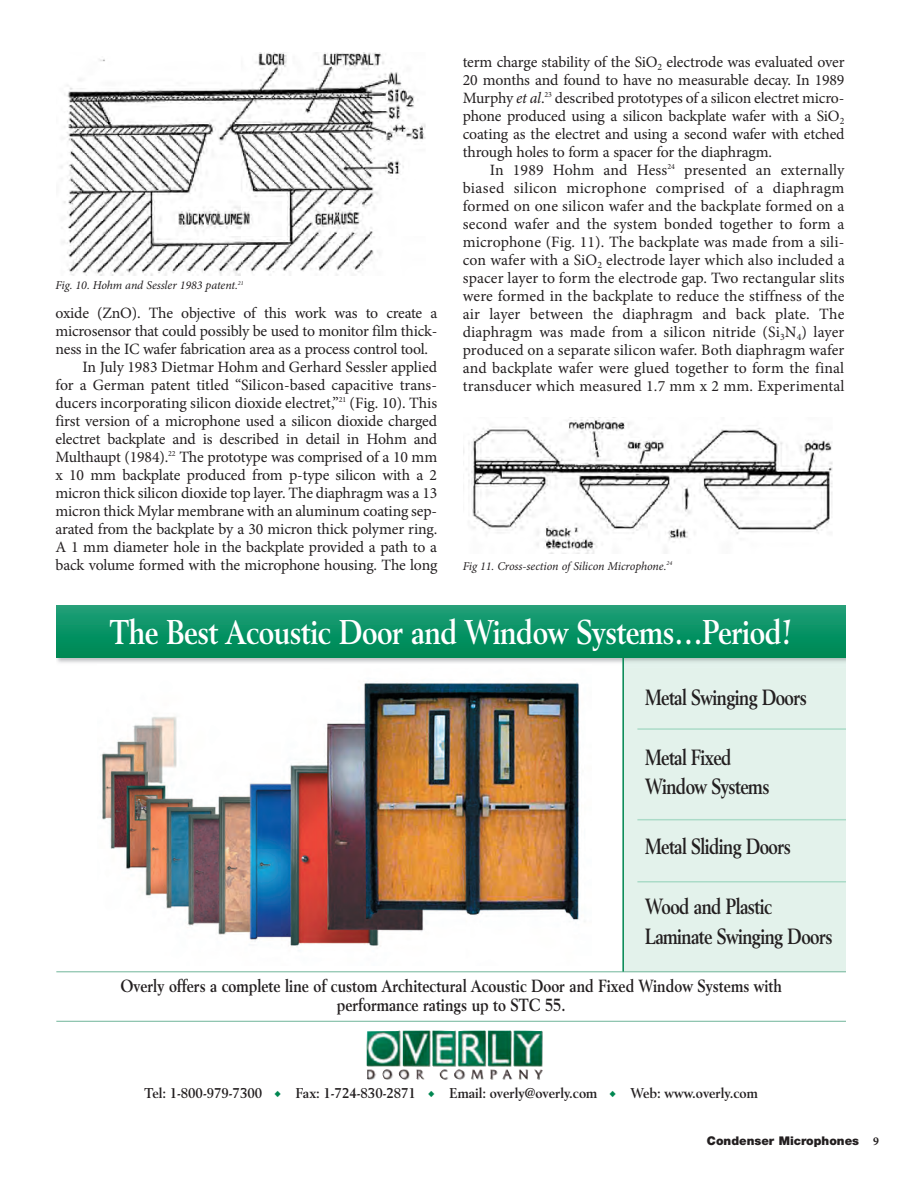
<style>
.page{position:relative;width:918px;height:1189px;background:#fff}
.page>*{position:absolute;margin:0;border:0;box-sizing:border-box;transform-origin:0 0}
.t1{font:33.9px "Berling Bold+MDHIKL";letter-spacing:-.015em;color:#fff;scale:.85 1}
.t2{font:21.75px/29.8px "Berling Bold+MDHIKL";letter-spacing:-.035em;color:#231f20;scale:.81 1}
.t3{font:17.4px/18.3px "Berling Bold+MDHIKL";color:#231f20;text-align:center;scale:.85 1}
.t4{font:15.75px/18px "Minion Pro";letter-spacing:-.01em;color:#231f20;text-align:justify}
.t5{font:13.95px "Berling Bold+MDHIKL";color:#231f20;scale:.95 1}
.t6{font:italic 12px "Minion Pro";letter-spacing:-.01em;color:#231f20}
.t7{font:900 12px "Helvetica Neue";color:#231f20}
.s1{font-style:italic}
.s2{color:#008751}
.s3{font-family:"Minion";font-weight:700}
</style>
<div class="page">
<img style="left:60px;top:52px;width:366px;height:223px">
<img style="left:463px;top:417px;width:370px;height:136px">
<div style="left:623px;top:667px;width:223px;height:304px;background:#e3f2eb"></div>
<img style="left:100px;top:681px;width:480px;height:266px">
<img style="left:56px;top:657px;width:566px;height:6px">
<img style="left:624px;top:657px;width:222px;height:10px">
<div style="left:56px;top:605px;width:790px;height:52px;background:linear-gradient(to bottom,#1fa079,#008853)"></div>
<img style="left:367px;top:1030px;width:176px;height:49px">
<hr style="left:56px;top:971px;width:790px;height:1px;background:#70b599">
<hr style="left:56px;top:1020px;width:790px;height:1px;background:#70b599">
<hr style="left:637px;top:728px;width:209px;height:1px;background:#abdbc8">
<hr style="left:637px;top:818px;width:209px;height:2px;background:#abdbc8">
<hr style="left:637px;top:880px;width:209px;height:2px;background:#abdbc8">
<hr style="left:622px;top:657px;width:2px;height:314px;background:#008751">
<p class="t6" style="left:56px;top:281px;width:190px">Fig. 10. Hohm and Sessler 1983 patent.<sup>21</sup></p>
<p class="t4" style="left:56px;top:305px;width:383px">oxide (ZnO). The objective of this work was to create a</p>
<p class="t4" style="left:56px;top:323px;width:383px">microsensor that could possibly be used to monitor film thick-</p>
<p class="t4" style="left:56px;top:341px;width:374px">ness in the IC wafer fabrication area as a process control tool.</p>
<p class="t4" style="left:82px;top:359px;width:356px">In July 1983 Dietmar Hohm and Gerhard Sessler applied</p>
<p class="t4" style="left:56px;top:377px;width:383px">for a German patent titled “Silicon-based capacitive trans-</p>
<p class="t4" style="left:56px;top:395px;width:383px">ducers incorporating silicon dioxide electret,”<sup>21</sup> (Fig. 10). This</p>
<p class="t4" style="left:55px;top:413px;width:383px">first version of a microphone used a silicon dioxide charged</p>
<p class="t4" style="left:55px;top:431px;width:383px">electret backplate and is described in detail in Hohm and</p>
<p class="t4" style="left:55px;top:449px;width:383px">Multhaupt (1984).<sup>22</sup> The prototype was comprised of a 10 mm</p>
<p class="t4" style="left:56px;top:467px;width:383px">x 10 mm backplate produced from p-type silicon with a 2</p>
<p class="t4" style="left:56px;top:485px;width:383px">micron thick silicon dioxide top layer. The diaphragm was a 13</p>
<p class="t4" style="left:56px;top:503px;width:383px">micron thick Mylar membrane with an aluminum coating sep-</p>
<p class="t4" style="left:56px;top:521px;width:383px">arated from the backplate by a 30 micron thick polymer ring.</p>
<p class="t4" style="left:56px;top:539px;width:383px">A 1 mm diameter hole in the backplate provided a path to a</p>
<p class="t4" style="left:56px;top:557px;width:383px">back volume formed with the microphone housing. The long</p>
<p class="t4" style="left:463px;top:54px;width:383px">term charge stability of the SiO<sub>2</sub> electrode was evaluated over 20 months and found to have no measurable decay. In 1989<br>Murphy <span class="s1">et al</span>.<sup>23</sup> described prototypes of a silicon electret micro&shy;phone produced using a silicon backplate wafer with a SiO<sub>2 </sub>coating as the electret and using a second wafer with etched through holes to form a spacer for the diaphragm.</p>
<p class="t4" style="left:463px;top:162px;width:383px;text-indent:27px">In 1989 Hohm and Hess<sup>24</sup> presented an externally biased silicon microphone comprised of a diaphragm formed on one silicon wafer and the backplate formed on a second wafer and the system bonded together to form a microphone (Fig. 11). The backplate was made from a sili&shy;con wafer with a SiO<sub>2</sub> electrode layer which also included a spacer layer to form the electrode gap. Two rectangular slits were formed in the backplate to reduce the stiffness of the air layer between the diaphragm and back plate. The diaphragm was made from a silicon nitride (Si<sub>3</sub>N<sub>4</sub>) layer produced on a separate silicon wafer. Both diaphragm wafer and backplate wafer were glued together to form the final transducer which measured 1.7 mm x 2 mm. Experimental</p>
<p class="t6" style="left:463px;top:561px;width:211px">Fig 11. Cross-section of Silicon Microphone.<sup>24</sup></p>
<h1 class="t1" style="left:110px;top:619px;width:804px">The Best Acoustic Door and Window Systems…Period!</h1>
<h2 class="t2" style="left:645px;top:683px;width:201px">Metal Swinging Doors</h2>
<h2 class="t2" style="left:645px;top:743px;width:155px">Metal Fixed<br>Window Systems</h2>
<h2 class="t2" style="left:645px;top:833px;width:181px">Metal Sliding Doors</h2>
<h2 class="t2" style="left:645px;top:892px;width:233px">Wood and Plastic<br>Laminate Swinging Doors</h2>
<p class="t3" style="left:120px;top:978px;width:780px">Overly offers a complete line of custom Architectural Acoustic Door and Fixed Window Systems with performance ratings up to STC 55.</p>
<p class="t5" style="left:145px;top:1087px;width:647px">Tel: 1-800-979-7300 <span class="s2">◆</span> Fax: 1-724-830-2871 <span class="s2">◆</span> Email: overly@overly.com <span class="s2">◆</span> Web: www.overly.com</p>
<p class="t7" style="left:707px;top:1135px;width:174px">Condenser Microphones <span class="s3">9</span></p>
</div>
